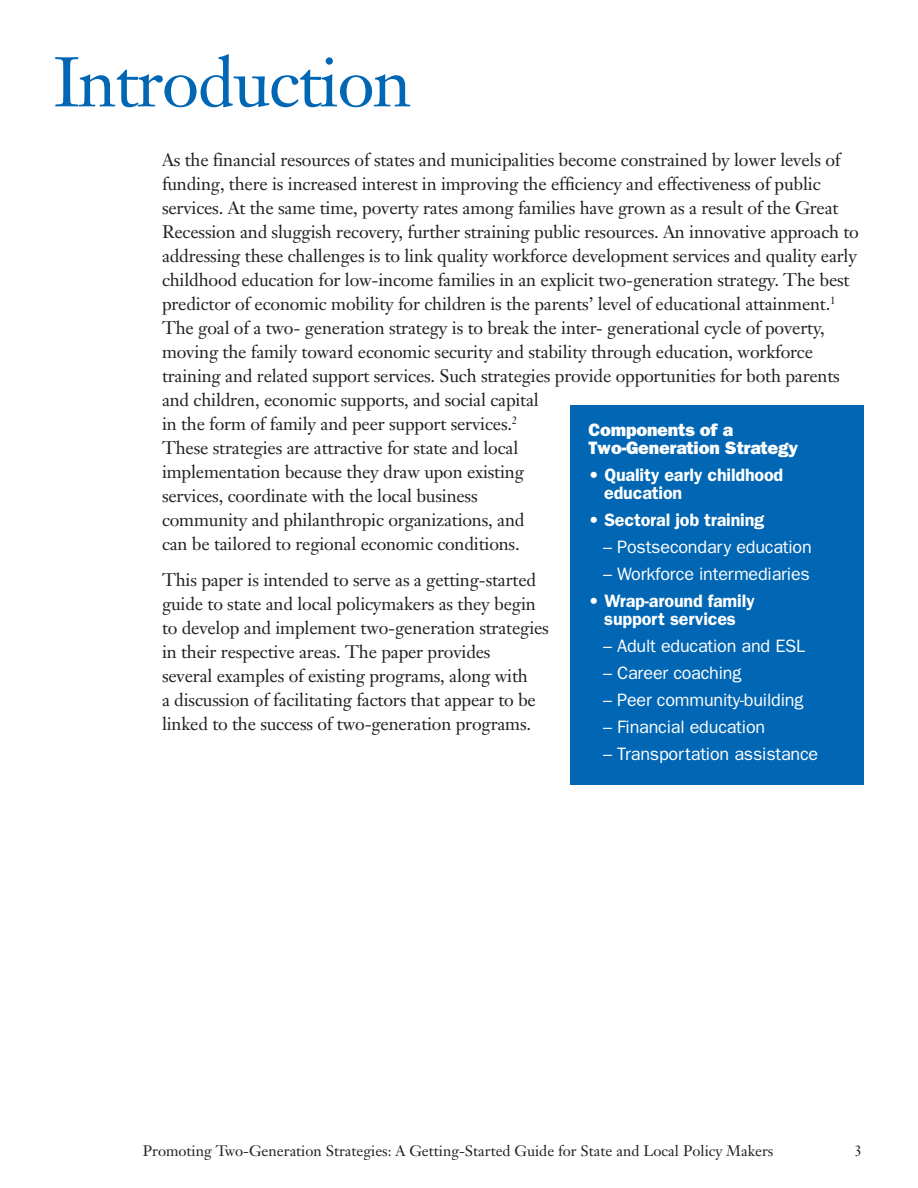
<style>
.page{position:relative;width:918px;height:1188px;background:#fff}
.page>*{position:absolute;margin:0;border:0;box-sizing:border-box;transform-origin:0 0}
.t1{font:69px "Janson Text";letter-spacing:-.02em;color:#0166b3}
.t2{font:18px/24px "Janson Text";letter-spacing:-.01em;color:#231f20}
.t3{font:18px "Franklin Gothic";letter-spacing:-.01em;color:#fff}
.t4{font:600 18px/18px "Franklin Gothic";letter-spacing:-.01em;color:#fff}
.t5{font:800 18px/18px "Franklin Gothic";letter-spacing:-.01em;color:#fff}
.t6{font:15px "Janson Text";color:#231f20}
</style>
<div class="page">
<div style="left:571px;top:405px;width:293px;height:379px;background:#0166b3"></div>
<h1 class="t1" style="left:54px;top:55px;width:359px">Introduction</h1>
<p class="t2" style="left:162px;top:150px;width:698px">As the financial resources of states and municipalities become constrained by lower levels of funding, there is increased interest in improving the efficiency and effectiveness of public services. At the same time, poverty rates among families have grown as a result of the Great Recession and sluggish recovery, further straining public resources. An innovative approach to addressing these challenges is to link quality workforce development services and quality early childhood education for low-income families in an explicit two-generation strategy. The best predictor of economic mobility for children is the parents’ level of educational attainment.<sup>1<br></sup>The goal of a two- generation strategy is to break the inter- generational cycle of poverty, moving the family toward economic security and stability through education, workforce training and related support services. Such strategies provide opportunities for both parents and children, economic supports, and social capital<br>in the form of family and peer support services.<sup>2<br></sup>These strategies are attractive for state and local<br>implementation because they draw upon existing<br>services, coordinate with the local business<br>community and philanthropic organizations, and<br>can be tailored to regional economic conditions.</p>
<p class="t2" style="left:162px;top:570px;width:388px">This paper is intended to serve as a getting-started guide to state and local policymakers as they begin to develop and implement two-generation strategies in their respective areas. The paper provides<br>several examples of existing programs, along with<br>a discussion of facilitating factors that appear to be linked to the success of two-generation programs.</p>
<p class="t5" style="left:589px;top:420px;width:211px">Components of a<br>Two-Generation Strategy</p>
<p class="t4" style="left:604px;top:465px;width:181px;text-indent:-16px">• Quality early childhood education</p>
<p class="t4" style="left:589px;top:510px;width:177px">• Sectoral job training</p>
<p class="t3" style="left:603px;top:536px;width:210px">– Postsecondary education</p>
<p class="t3" style="left:603px;top:563px;width:208px">– Workforce intermediaries</p>
<p class="t4" style="left:589px;top:591px;width:168px;text-align:center">• Wrap-around family support services</p>
<p class="t3" style="left:603px;top:635px;width:204px">– Adult education and ESL</p>
<p class="t3" style="left:603px;top:662px;width:140px">– Career coaching</p>
<p class="t3" style="left:603px;top:689px;width:202px">– Peer community-building</p>
<p class="t3" style="left:603px;top:716px;width:164px">– Financial education</p>
<p class="t3" style="left:603px;top:743px;width:217px">– Transportation assistance</p>
<p class="t6" style="left:143px;top:1145px;width:632px">Promoting Two-Generation Strategies: A Getting-Started Guide for State and Local Policy Makers</p>
<p class="t6" style="left:854px;top:1145px;width:9px">3</p>
</div>
